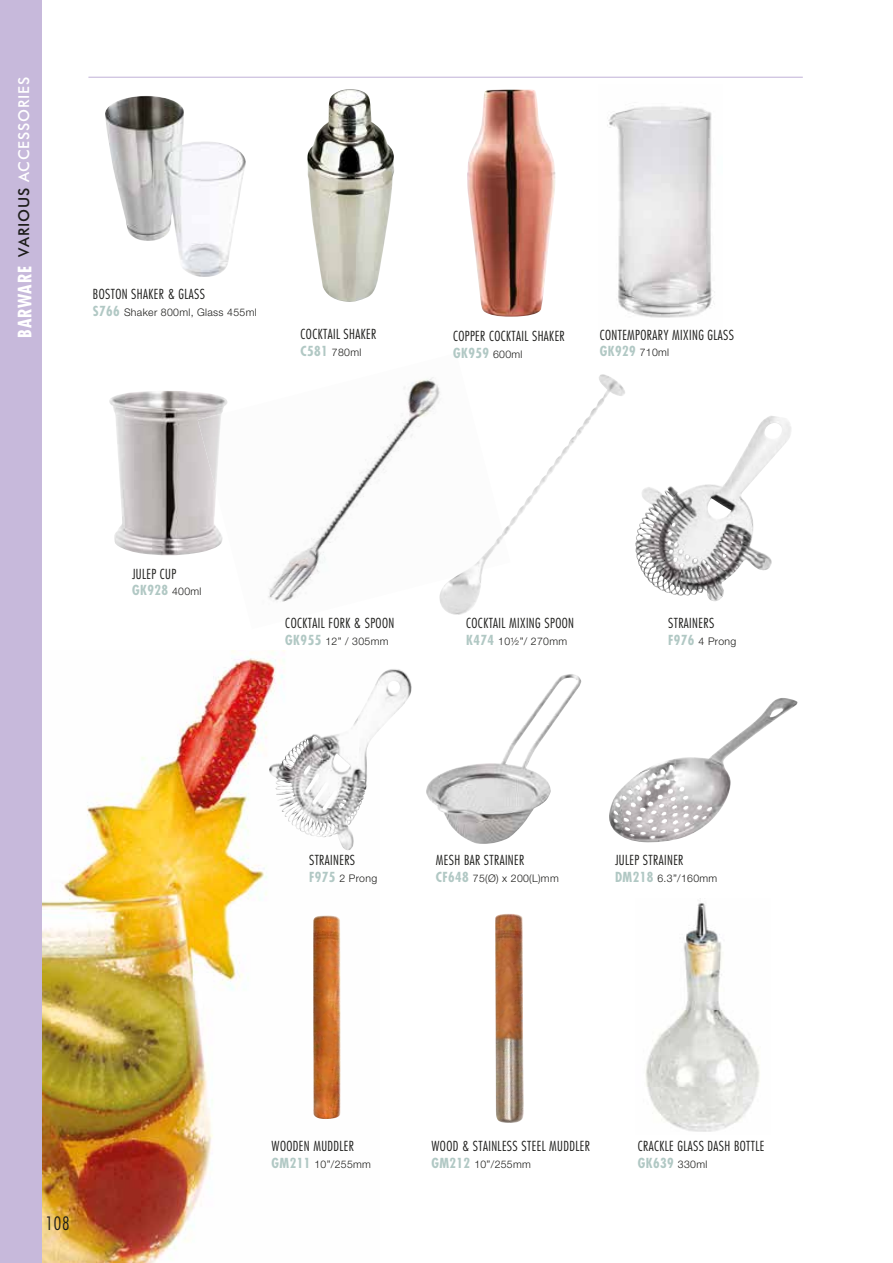
<style>
.page{position:relative;width:893px;height:1263px;background:#fff}
.page>*{position:absolute;margin:0;border:0;box-sizing:border-box;transform-origin:0 0}
.t1{font:300 condensed 18px "Futura";color:#1d1d1b}
.t2{font:500 15px "Futura BT";letter-spacing:.05em;color:#fff}
.t3{font:300 condensed 13.5px/16.6px "Futura";letter-spacing:.03em;color:#1d1d1b}
.t4{font:300 10.5px "Helvetica Neue";letter-spacing:.03em;color:#1d1d1b}
.s1{font-family:"Futura";font-weight:700;font-stretch:condensed;font-size:18px}
.s2{color:#1d1d1b}
.s3{font-family:"Futura";font-weight:700;font-stretch:condensed;font-size:13.5px;color:#b1c8c4}
.s4{font-weight:700;color:#b1c8c4}
.s5{font-family:"Helvetica Neue";font-stretch:normal;font-size:10.5px}
</style>
<div class="page">
<img style="left:42px;top:651px;width:337px;height:612px">
<div style="left:0;top:0;width:42px;height:1263px;background:#c7b9db"></div>
<img style="left:109px;top:391px;width:107px;height:164px">
<img style="left:607px;top:106px;width:108px;height:212px">
<img style="left:105px;top:96px;width:141px;height:181px">
<img style="left:307px;top:89px;width:87px;height:213px">
<img style="left:467px;top:89px;width:89px;height:228px">
<img style="left:216px;top:377px;width:223px;height:225px">
<img style="left:198px;top:414px;width:24px;height:77px">
<img style="left:439px;top:374px;width:186px;height:241px">
<img style="left:635px;top:416px;width:156px;height:185px">
<img style="left:373px;top:669px;width:21px;height:19px">
<img style="left:426px;top:674px;width:156px;height:170px">
<img style="left:313px;top:915px;width:29px;height:205px">
<img style="left:495px;top:914px;width:29px;height:209px">
<img style="left:645px;top:898px;width:115px;height:234px">
<img style="left:609px;top:698px;width:189px;height:145px">
<hr style="left:88px;top:77px;width:715px;height:1px;background:#c7b9db">
<p class="t2" style="left:15px;top:338px;width:262px;rotate:-90deg"><span class="s1">BARWARE</span> <span class="s2">VARIOUS</span> ACCESSORIES</p>
<p class="t3" style="left:93px;top:286px;width:114px">BOSTON SHAKER &amp; GLASS</p>
<p class="t4" style="left:93px;top:306px;width:165px"><span class="s3">S766</span> Shaker 800ml, Glass 455ml</p>
<p class="t3" style="left:301px;top:326px;width:77px">COCKTAIL SHAKER</p>
<p class="t4" style="left:301px;top:346px;width:62px"><span class="s3">C581</span> 780ml</p>
<p class="t3" style="left:453px;top:328px;width:113px">COPPER COCKTAIL SHAKER<br><span class="s4">GK959</span> <span class="s5">600ml</span></p>
<p class="t3" style="left:600px;top:326px;width:136px">CONTEMPORARY MIXING GLASS<br><span class="s4">GK929</span> <span class="s5">710ml</span></p>
<p class="t3" style="left:132px;top:565px;width:71px">JULEP CUP<br><span class="s4">GK928</span> <span class="s5">400ml</span></p>
<p class="t3" style="left:285px;top:615px;width:111px">COCKTAIL FORK &amp; SPOON</p>
<p class="t4" style="left:285px;top:635px;width:105px"><span class="s3">GK955</span> 12” / 305mm</p>
<p class="t3" style="left:466px;top:615px;width:109px">COCKTAIL MIXING SPOON</p>
<p class="t4" style="left:466px;top:635px;width:102px"><span class="s3">K474</span> 10½”/ 270mm</p>
<p class="t3" style="left:668px;top:615px;width:48px">STRAINERS</p>
<p class="t4" style="left:668px;top:635px;width:70px"><span class="s3">F976</span> 4 Prong</p>
<p class="t3" style="left:309px;top:852px;width:48px">STRAINERS</p>
<p class="t4" style="left:309px;top:871px;width:70px"><span class="s3">F975</span> 2 Prong</p>
<p class="t3" style="left:436px;top:852px;width:90px">MESH BAR STRAINER</p>
<p class="t4" style="left:436px;top:871px;width:124px"><span class="s3">CF648</span> 75(Ø) x 200(L)mm</p>
<p class="t3" style="left:615px;top:852px;width:70px">JULEP STRAINER</p>
<p class="t4" style="left:615px;top:871px;width:104px"><span class="s3">DM218</span> 6.3”/160mm</p>
<h1 class="t1" style="left:46px;top:1213px;width:26px">108</h1>
<p class="t3" style="left:271px;top:1138px;width:84px">WOODEN MUDDLER</p>
<p class="t4" style="left:271px;top:1157px;width:101px"><span class="s3">GM211</span> 10”/255mm</p>
<p class="t3" style="left:431px;top:1138px;width:160px">WOOD &amp; STAINLESS STEEL MUDDLER</p>
<p class="t4" style="left:431px;top:1157px;width:101px"><span class="s3">GM212</span> 10”/255mm</p>
<p class="t3" style="left:638px;top:1138px;width:128px">CRACKLE GLASS DASH BOTTLE<br><span class="s4">GK639</span> <span class="s5">330ml</span></p>
</div>
